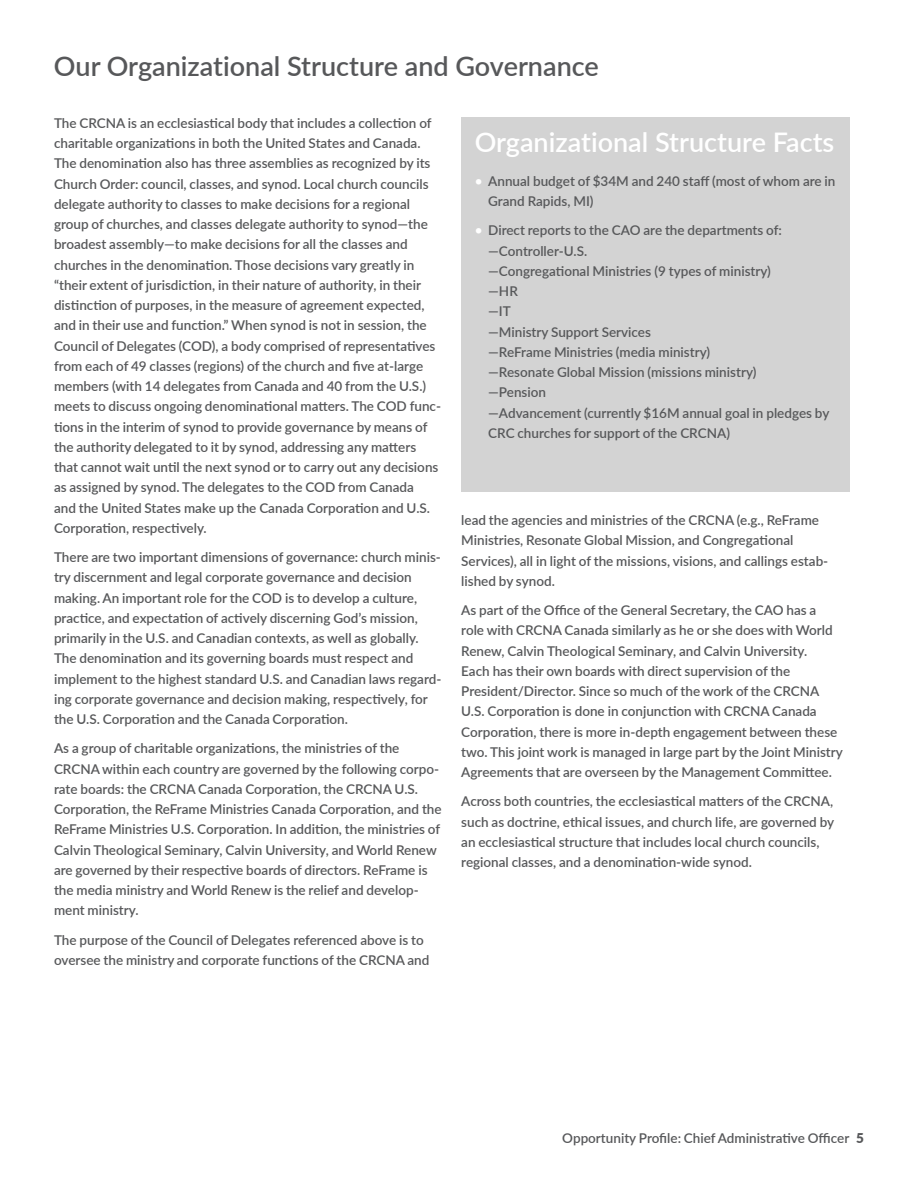
<style>
.page{position:relative;width:918px;height:1188px;background:#fff}
.page>*{position:absolute;margin:0;border:0;box-sizing:border-box;transform-origin:0 0}
.Head_B{font:600 27px "Lato";color:#57585a}
.Head_B-2{font:600 27px "Lato";color:#fff}
.Bodytext_Sans{font:600 13.5px/20.2px "Lato";color:#57585a}
.s1{color:#fff}
.s2{font-weight:900}
</style>
<div class="page">
<div style="left:461px;top:117px;width:389px;height:374px;background:#d3d3d3"></div>
<p class="Head_B" style="left:54px;top:46px;width:546px">Our Organizational Structure and Governance</p>
<p class="Bodytext_Sans" style="left:54px;top:112px;width:389px">The CRCNA is an ecclesiastical body that includes a collection of charitable organizations in both the United States and Canada.<br>The denomination also has three assemblies as recognized by its Church Order: council, classes, and synod. Local church councils delegate authority to classes to make decisions for a regional group of churches, and classes delegate authority to synod—the broadest assembly—to make decisions for all the classes and churches in the denomination. Those decisions vary greatly in “their extent of jurisdiction, in their nature of authority, in their distinction of purposes, in the measure of agreement expected, and in their use and function.” When synod is not in session, the Council of Delegates (COD), a body comprised of representatives from each of 49 classes (regions) of the church and five at-large members (with 14 delegates from Canada and 40 from the U.S.) meets to discuss ongoing denominational matters. The COD func&shy;tions in the interim of synod to provide governance by means of the authority delegated to it by synod, addressing any matters that cannot wait until the next synod or to carry out any decisions as assigned by synod. The delegates to the COD from Canada<br>and the United States make up the Canada Corporation and U.S.<br>Corporation, respectively.</p>
<p class="Bodytext_Sans" style="left:54px;top:547px;width:389px">There are two important dimensions of governance: church minis&shy;try discernment and legal corporate governance and decision making. An important role for the COD is to develop a culture, practice, and expectation of actively discerning God’s mission, primarily in the U.S. and Canadian contexts, as well as globally.<br>The denomination and its governing boards must respect and implement to the highest standard U.S. and Canadian laws regard&shy;ing corporate governance and decision making, respectively, for the U.S. Corporation and the Canada Corporation.</p>
<p class="Bodytext_Sans" style="left:54px;top:738px;width:389px">As a group of charitable organizations, the ministries of the CRCNA within each country are governed by the following corpo&shy;rate boards: the CRCNA Canada Corporation, the CRCNA U.S.<br>Corporation, the ReFrame Ministries Canada Corporation, and the ReFrame Ministries U.S. Corporation. In addition, the ministries of Calvin Theological Seminary, Calvin University, and World Renew are governed by their respective boards of directors. ReFrame is the media ministry and World Renew is the relief and develop&shy;ment ministry.</p>
<p class="Bodytext_Sans" style="left:54px;top:929px;width:377px">The purpose of the Council of Delegates referenced above is to oversee the ministry and corporate functions of the CRCNA and</p>
<p class="Head_B-2" style="left:475px;top:123px;width:361px">Organizational Structure Facts</p>
<p class="Bodytext_Sans" style="left:488px;top:170px;width:349px;text-indent:-14px"><span class="s1">•</span> Annual budget of $34M and 240 staff (most of whom are in<br>Grand Rapids, MI)</p>
<p class="Bodytext_Sans" style="left:488px;top:220px;width:343px;text-indent:-14px"><span class="s1">•</span> Direct reports to the CAO are the departments of: —Controller-U.S.<br>—Congregational Ministries (9 types of ministry)<br>—HR<br>—IT<br>—Ministry Support Services<br>—ReFrame Ministries (media ministry)<br>—Resonate Global Mission (missions ministry)<br>—Pension<br>—Advancement (currently $16M annual goal in pledges by<br>CRC churches for support of the CRCNA)</p>
<p class="Bodytext_Sans" style="left:461px;top:509px;width:369px">lead the agencies and ministries of the CRCNA (e.g., ReFrame Ministries, Resonate Global Mission, and Congregational Services), all in light of the missions, visions, and callings estab&shy;lished by synod.</p>
<p class="Bodytext_Sans" style="left:461px;top:599px;width:383px">As part of the Office of the General Secretary, the CAO has a<br>role with CRCNA Canada similarly as he or she does with World Renew, Calvin Theological Seminary, and Calvin University.<br>Each has their own boards with direct supervision of the President/Director. Since so much of the work of the CRCNA U.S. Corporation is done in conjunction with CRCNA Canada Corporation, there is more in-depth engagement between these two. This joint work is managed in large part by the Joint Ministry Agreements that are overseen by the Management Committee.</p>
<p class="Bodytext_Sans" style="left:461px;top:791px;width:374px">Across both countries, the ecclesiastical matters of the CRCNA, such as doctrine, ethical issues, and church life, are governed by an ecclesiastical structure that includes local church councils, regional classes, and a denomination-wide synod.</p>
<p class="Bodytext_Sans" style="left:562px;top:1127px;width:303px">Opportunity Profile: Chief Administrative Officer <span class="s2">5</span></p>
</div>
